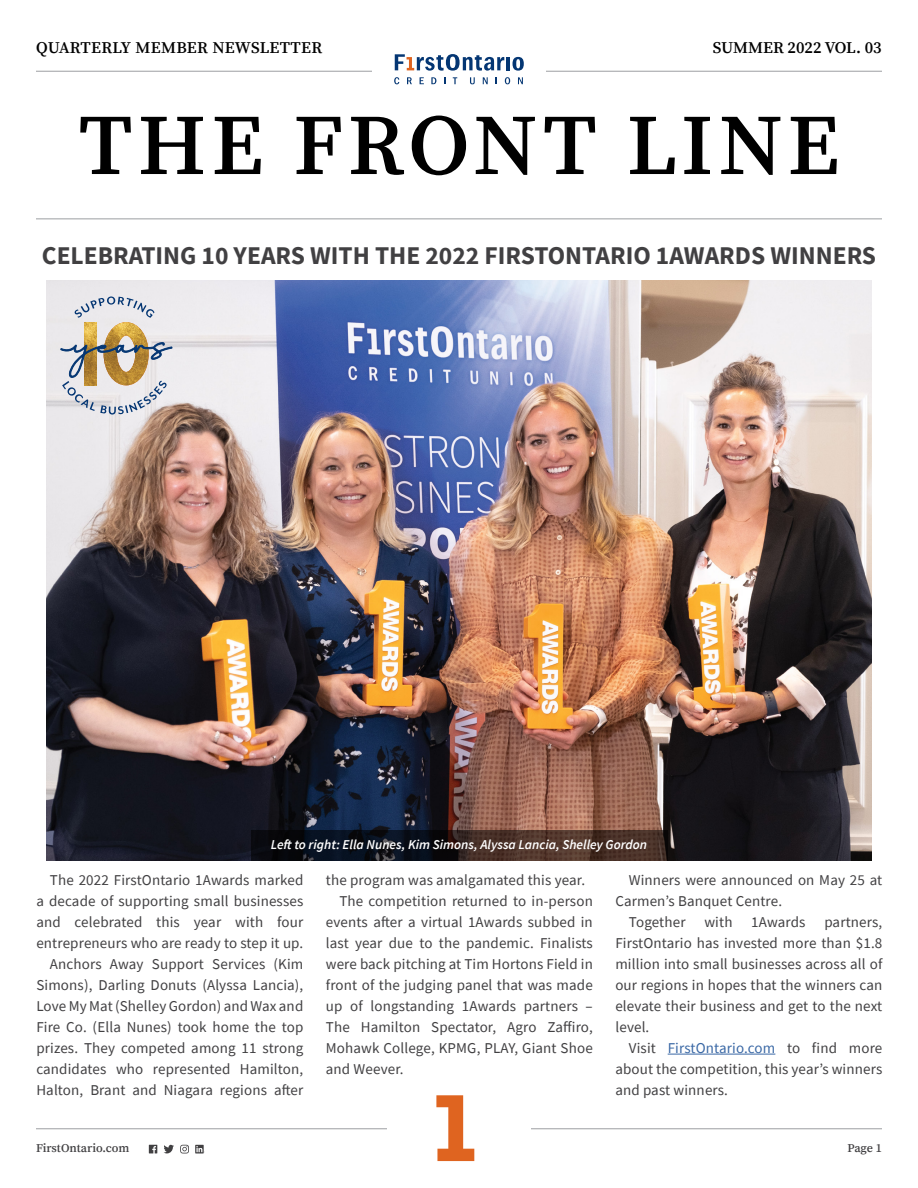
<style>
.page{position:relative;width:918px;height:1188px;background:#fff}
.page>*{position:absolute;margin:0;border:0;box-sizing:border-box;transform-origin:0 0}
.t1{font:600 86.4px "Source Serif Pro";letter-spacing:.05em;color:#000}
.t2{font:700 25.5px "Source Sans Pro";color:#414042}
.t3{font:600 16.5px "Source Serif Pro";color:#000}
.t4{font:15px/21px "Source Sans Pro";letter-spacing:.01em;color:#414042;text-align:justify}
.t5{font:italic 600 13.5px "Source Sans Pro";color:#fff}
.t6{font:600 12px "Source Serif Pro";color:#414042}
.s1{color:#3a68a5}
</style>
<div class="page">
<hr style="left:36px;top:1128px;width:351px;height:1px;background:#a7a9ac">
<hr style="left:531px;top:1128px;width:351px;height:1px;background:#a7a9ac">
<svg style="left:149px;top:1145px;width:8px;height:8px"></svg>
<svg style="left:164px;top:1145px;width:10px;height:8px"></svg>
<svg style="left:195px;top:1145px;width:10px;height:9px"></svg>
<svg style="left:180px;top:1145px;width:9px;height:8px"></svg>
<svg style="left:436px;top:1095px;width:38px;height:66px"></svg>
<hr style="left:36px;top:218px;width:846px;height:1px;background:#a7a9ac">
<hr style="left:546px;top:71px;width:336px;height:1px;background:#a7a9ac">
<hr style="left:36px;top:71px;width:336px;height:1px;background:#a7a9ac">
<svg style="left:394px;top:77px;width:5px;height:7px"></svg>
<svg style="left:407px;top:77px;width:5px;height:7px"></svg>
<svg style="left:420px;top:77px;width:4px;height:7px"></svg>
<svg style="left:431px;top:77px;width:5px;height:7px"></svg>
<svg style="left:444px;top:77px;width:2px;height:7px"></svg>
<svg style="left:453px;top:77px;width:4px;height:7px"></svg>
<svg style="left:470px;top:77px;width:5px;height:7px"></svg>
<svg style="left:483px;top:77px;width:5px;height:7px"></svg>
<svg style="left:505px;top:77px;width:5px;height:7px"></svg>
<svg style="left:518px;top:77px;width:5px;height:7px"></svg>
<svg style="left:395px;top:54px;width:129px;height:17px"></svg>
<hr style="left:668px;top:1054px;width:107px;height:1px;background:#3a68a5">
<img style="left:46px;top:280px;width:826px;height:581px">
<svg style="left:251px;top:831px;width:416px;height:30px;background:#2b2020"></svg>
<svg style="left:61px;top:296px;width:111px;height:119px;background:#cec7be"></svg>
<p class="t3" style="left:36px;top:37px;width:288px">QUARTERLY MEMBER NEWSLETTER</p>
<p class="t3" style="left:713px;top:37px;width:170px">SUMMER 2022 VOL. 03</p>
<h1 class="t1" style="left:79px;top:95px;width:762px">THE FRONT LINE</h1>
<h2 class="t2" style="left:42px;top:238px;width:836px">CELEBRATING 10 YEARS WITH THE 2022 FIRSTONTARIO 1AWARDS WINNERS</h2>
<p class="t5" style="left:271px;top:836px;width:378px">Left to right: Ella Nunes, Kim Simons, Alyssa Lancia, Shelley Gordon</p>
<p class="t4" style="left:36px;top:869px;width:269px;text-align:right">The 2022 FirstOntario 1Awards marked<br>a decade of supporting small businesses and celebrated this year with four entrepreneurs who are ready to step it up.<br>Anchors Away Support Services (Kim Simons), Darling Donuts (Alyssa Lancia), Love My Mat (Shelley Gordon) and Wax and Fire Co. (Ella Nunes) took home the top prizes. They competed among 11 strong candidates who represented Hamilton, Halton, Brant and Niagara regions after</p>
<p class="t4" style="left:326px;top:869px;width:261px">the program was amalgamated this year.</p>
<p class="t4" style="left:339px;top:890px;width:255px">The competition returned to in-person</p>
<p class="t4" style="left:326px;top:911px;width:269px">events after a virtual 1Awards subbed in</p>
<p class="t4" style="left:326px;top:932px;width:269px">last year due to the pandemic. Finalists</p>
<p class="t4" style="left:326px;top:953px;width:269px">were back pitching at Tim Hortons Field in</p>
<p class="t4" style="left:326px;top:974px;width:268px">front of the judging panel that was made</p>
<p class="t4" style="left:326px;top:995px;width:269px">up of longstanding 1Awards partners –</p>
<p class="t4" style="left:326px;top:1016px;width:269px">The Hamilton Spectator, Agro Zaffiro,</p>
<p class="t4" style="left:326px;top:1037px;width:268px">Mohawk College, KPMG, PLAY, Giant Shoe</p>
<p class="t4" style="left:326px;top:1058px;width:79px">and Weever.</p>
<p class="t4" style="left:629px;top:869px;width:255px">Winners were announced on May 25 at</p>
<p class="t4" style="left:615px;top:890px;width:168px">Carmen’s Banquet Centre.</p>
<p class="t4" style="left:629px;top:911px;width:58px">Together</p>
<p class="t4" style="left:704px;top:911px;width:30px">with</p>
<p class="t4" style="left:751px;top:911px;width:56px">1Awards</p>
<p class="t4" style="left:615px;top:911px;width:269px;text-indent:209px">partners, FirstOntario has invested more than $1.8 million into small businesses across all of our regions in hopes that the winners can elevate their business and get to the next level.</p>
<p class="t4" style="left:615px;top:1037px;width:269px;text-indent:14px">Visit <span class="s1">FirstOntario.com</span> to find more about the competition, this year’s winners and past winners.</p>
<p class="t6" style="left:36px;top:1141px;width:95px">FirstOntario.com</p>
<p class="t6" style="left:848px;top:1141px;width:36px">Page 1</p>
</div>
